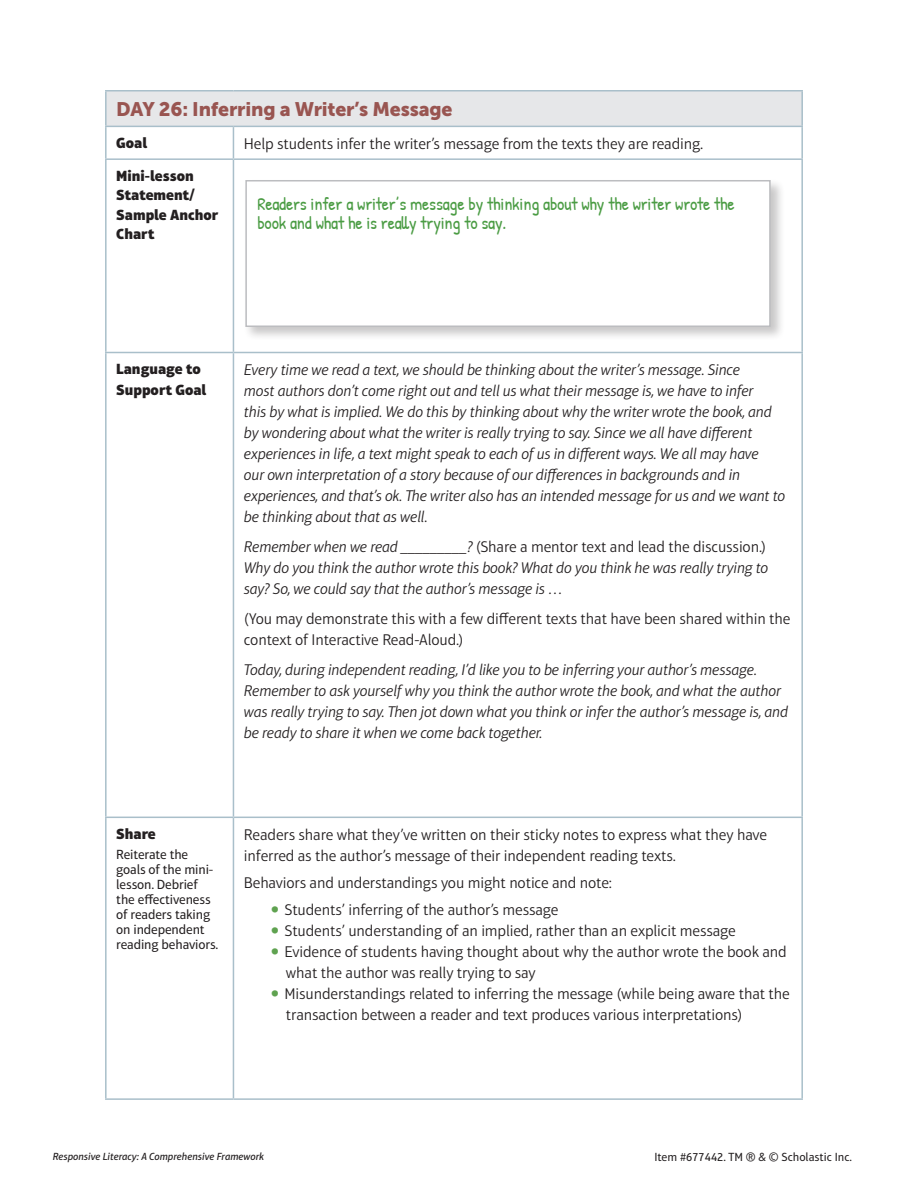
<style>
.page{position:relative;width:905px;height:1188px;background:#fff}
.page>*{position:absolute;margin:0;border:0;box-sizing:border-box;transform-origin:0 0}
.HEAD_B{font:19.5px "Museo Sans 900";letter-spacing:-.01em;color:#995551}
.HANDWRITING{font:18px/18.8px "Patrick Hand";letter-spacing:-.01em;color:#4b9c44}
.BODY_no_indent___spa{font:italic 300 15.75px/21px "Aptifer Sans LT Pro";letter-spacing:-.01em;color:#231f20}
.BODY_no_indent___spa-2{font:300 15.75px/21px "Aptifer Sans LT Pro";letter-spacing:-.01em;color:#231f20}
.HEAD_D{font:900 15px/19.5px "Aptifer Sans LT Pro";color:#231f20}
.SIDEBAR_BODY_LIGHT{font:13.5px/15px "Aptifer Sans LT Pro";letter-spacing:-.01em;color:#231f20}
.t1{font:12px "Aptifer Sans LT Pro";color:#231f20}
.t2{font:italic 500 10.5px "Aptifer Sans LT Pro";color:#231f20}
.s1{font-style:normal}
.s2{font-weight:900;font-size:21px;color:#5fa250}
</style>
<div class="page">
<div style="left:106px;top:91px;width:696px;height:35px;background:#e6e7e9"></div>
<hr style="left:105px;top:90px;width:128px;height:2px;background:#a9bfca">
<hr style="left:105px;top:92px;width:1px;height:34px;background:#a9bfca">
<hr style="left:233px;top:90px;width:569px;height:2px;background:#a9bfca">
<hr style="left:801px;top:92px;width:1px;height:34px;background:#a9bfca">
<hr style="left:105px;top:126px;width:128px;height:1px;background:#a9bfca">
<hr style="left:105px;top:127px;width:1px;height:31px;background:#a9bfca">
<hr style="left:233px;top:126px;width:569px;height:1px;background:#a9bfca">
<hr style="left:233px;top:127px;width:1px;height:31px;background:#a9bfca">
<hr style="left:801px;top:127px;width:1px;height:31px;background:#a9bfca">
<hr style="left:105px;top:158px;width:128px;height:2px;background:#a9bfca">
<hr style="left:105px;top:160px;width:1px;height:192px;background:#a9bfca">
<hr style="left:233px;top:158px;width:569px;height:2px;background:#a9bfca">
<hr style="left:233px;top:160px;width:1px;height:192px;background:#a9bfca">
<hr style="left:801px;top:160px;width:1px;height:192px;background:#a9bfca">
<hr style="left:105px;top:352px;width:128px;height:1px;background:#a9bfca">
<hr style="left:105px;top:353px;width:1px;height:464px;background:#a9bfca">
<hr style="left:233px;top:352px;width:569px;height:1px;background:#a9bfca">
<hr style="left:233px;top:353px;width:1px;height:464px;background:#a9bfca">
<hr style="left:801px;top:353px;width:1px;height:464px;background:#a9bfca">
<hr style="left:105px;top:817px;width:128px;height:1px;background:#a9bfca">
<hr style="left:105px;top:818px;width:1px;height:280px;background:#a9bfca">
<hr style="left:233px;top:817px;width:569px;height:1px;background:#a9bfca">
<hr style="left:233px;top:818px;width:1px;height:280px;background:#a9bfca">
<hr style="left:801px;top:818px;width:1px;height:280px;background:#a9bfca">
<hr style="left:105px;top:1098px;width:128px;height:2px;background:#a9bfca">
<hr style="left:233px;top:1098px;width:569px;height:2px;background:#a9bfca">
<div style="left:243px;top:178px;width:542px;height:164px;background:#231f20;opacity:.25"></div>
<div style="left:246px;top:181px;width:524px;height:145px;background:#fff"></div>
<div style="left:245px;top:180px;width:525px;height:147px;border:2px solid #bcbdc0"></div>
<p class="HEAD_B" style="left:116px;top:98px;width:337px">DAY 26: Inferring a Writer’s Message</p>
<p class="HEAD_D" style="left:116px;top:133px;width:32px">Goal</p>
<p class="BODY_no_indent___spa-2" style="left:244px;top:133px;width:461px">Help students infer the writer’s message from the texts they are reading.</p>
<p class="HEAD_D" style="left:116px;top:166px;width:103px">Mini-lesson<br>Statement/<br>Sample Anchor<br>Chart</p>
<p class="HANDWRITING" style="left:257px;top:194px;width:479px">Readers infer a writer’s message by thinking about why the writer wrote the book and what he is really trying to say.</p>
<p class="HEAD_D" style="left:116px;top:358px;width:92px;line-height:21px">Language to<br>Support Goal</p>
<p class="BODY_no_indent___spa" style="left:244px;top:359px;width:543px">Every time we read a text, we should be thinking about the writer’s message. Since<br>most authors don’t come right out and tell us what their message is, we have to infer<br>this by what is implied. We do this by thinking about why the writer wrote the book, and by wondering about what the writer is really trying to say. Since we all have different experiences in life, a text might speak to each of us in different ways. We all may have<br>our own interpretation of a story because of our differences in backgrounds and in experiences, and that’s ok. The writer also has an intended message for us and we want to be thinking about that as well.</p>
<p class="BODY_no_indent___spa" style="left:244px;top:536px;width:526px">Remember when we read _________? <span class="s1">(Share a mentor text and lead the discussion.)<br></span>Why do you think the author wrote this book? What do you think he was really trying to say? So, we could say that the author’s message is …</p>
<p class="BODY_no_indent___spa-2" style="left:244px;top:608px;width:548px">(You may demonstrate this with a few different texts that have been shared within the context of Interactive Read-Aloud.)</p>
<p class="BODY_no_indent___spa" style="left:244px;top:659px;width:545px">Today, during independent reading, I’d like you to be inferring your author’s message.<br>Remember to ask yourself why you think the author wrote the book, and what the author was really trying to say. Then jot down what you think or infer the author’s message is, and be ready to share it when we come back together.</p>
<p class="HEAD_D" style="left:116px;top:824px;width:41px">Share</p>
<p class="SIDEBAR_BODY_LIGHT" style="left:116px;top:847px;width:103px">Reiterate the goals of the mini&shy;lesson. Debrief the effectiveness of readers taking on independent reading behaviors.</p>
<p class="BODY_no_indent___spa-2" style="left:244px;top:824px;width:525px">Readers share what they’ve written on their sticky notes to express what they have inferred as the author’s message of their independent reading texts.</p>
<p class="BODY_no_indent___spa-2" style="left:244px;top:872px;width:369px">Behaviors and understandings you might notice and note:</p>
<p class="BODY_no_indent___spa-2" style="left:271px;top:899px;width:289px"><span class="s2">•</span> Students’ inferring of the author’s message</p>
<p class="BODY_no_indent___spa-2" style="left:271px;top:920px;width:466px"><span class="s2">•</span> Students’ understanding of an implied, rather than an explicit message</p>
<p class="BODY_no_indent___spa-2" style="left:286px;top:941px;width:502px;text-indent:-15px"><span class="s2">•</span> Evidence of students having thought about why the author wrote the book and what the author was really trying to say</p>
<p class="BODY_no_indent___spa-2" style="left:286px;top:983px;width:505px;text-indent:-15px"><span class="s2">•</span> Misunderstandings related to inferring the message (while being aware that the transaction between a reader and text produces various interpretations)</p>
<p class="t2" style="left:53px;top:1151px;width:213px">Responsive Literacy: A Comprehensive Framework</p>
<p class="t1" style="left:654px;top:1150px;width:199px">Item #677442. TM ® &amp; © Scholastic Inc.</p>
</div>
